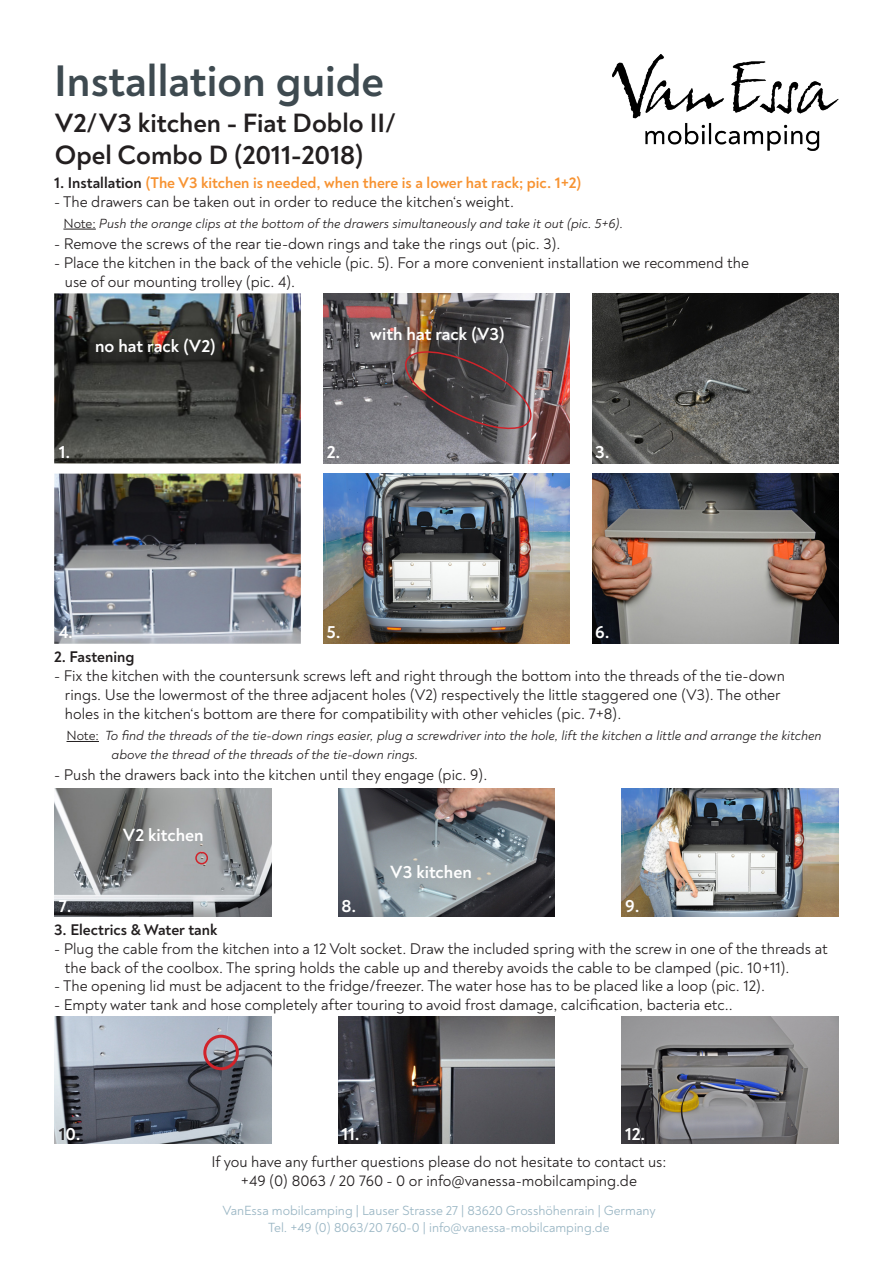
<style>
.page{position:relative;width:893px;height:1263px;background:#fff}
.page>*{position:absolute;margin:0;border:0;box-sizing:border-box;transform-origin:0 0}
.t1{font:700 45px "Noah";color:#3e4a50}
.t2{font:700 27px "Noah";color:#231f20}
.t3{font:700 18px "Noah";color:#fff}
.t4{font:15.75px "Noah";color:#231f20}
.t5{font:700 15.75px "Noah";color:#f79332}
.t6{font:700 15.75px "Noah";color:#231f20}
.t7{font:italic 13.5px "Noah";color:#231f20}
.t8{font:13.5px "Noah";color:#9ab6c4}
.s1{color:#231f20}
.s2{font-style:normal}
</style>
<div class="page">
<hr style="left:67px;top:741px;width:32px;height:1px;background:#231f20">
<hr style="left:63px;top:229px;width:33px;height:1px;background:#231f20">
<img style="left:54px;top:293px;width:247px;height:170px">
<img style="left:323px;top:293px;width:247px;height:170px">
<img style="left:592px;top:293px;width:247px;height:170px">
<img style="left:54px;top:474px;width:247px;height:170px">
<img style="left:323px;top:474px;width:247px;height:170px">
<img style="left:592px;top:474px;width:247px;height:170px">
<img style="left:54px;top:789px;width:217px;height:127px">
<img style="left:338px;top:789px;width:217px;height:127px">
<img style="left:622px;top:789px;width:217px;height:127px">
<img style="left:338px;top:1016px;width:217px;height:128px">
<img style="left:622px;top:1016px;width:217px;height:128px">
<svg style="left:398px;top:347px;width:138px;height:86px;background:#615657"></svg>
<div style="left:195px;top:852px;width:13px;height:12px;border:2px solid #d1232a;border-radius:50%"></div>
<img style="left:54px;top:1016px;width:217px;height:128px">
<div style="left:203px;top:1035px;width:36px;height:35px;border:3px solid #d1232a;border-radius:50%"></div>
<img style="left:612px;top:54px;width:227px;height:96px">
<p class="t1" style="left:54px;top:53px;width:331px">Installation guide</p>
<p class="t2" style="left:55px;top:105px;width:343px">V2/V3 kitchen - Fiat Doblo II/</p>
<p class="t2" style="left:55px;top:138px;width:310px">Opel Combo D (2011-2018)</p>
<p class="t5" style="left:54px;top:173px;width:529px"><span class="s1">1. Installation</span> (The V3 kitchen is needed, when there is a lower hat rack; pic. 1+2)</p>
<p class="t4" style="left:54px;top:192px;width:461px">- The drawers can be taken out in order to reduce the kitchen‘s weight.</p>
<p class="t7" style="left:63px;top:215px;width:561px"><span class="s2">Note:</span> Push the orange clips at the bottom of the drawers simultaneously and take it out (pic. 5+6).</p>
<p class="t4" style="left:54px;top:234px;width:508px">- Remove the screws of the rear tie-down rings and take the rings out (pic. 3).</p>
<p class="t4" style="left:54px;top:253px;width:696px">- Place the kitchen in the back of the vehicle (pic. 5). For a more convenient installation we recommend the</p>
<p class="t4" style="left:65px;top:272px;width:232px">use of our mounting trolley (pic. 4).</p>
<p class="t3" style="left:95px;top:334px;width:122px">no hat rack (V2)</p>
<p class="t3" style="left:370px;top:323px;width:136px">with hat rack (V3)</p>
<p class="t3" style="left:59px;top:441px;width:13px">1.</p>
<p class="t3" style="left:327px;top:441px;width:15px">2.</p>
<p class="t3" style="left:595px;top:441px;width:16px">3.</p>
<p class="t3" style="left:59px;top:620px;width:16px">4.</p>
<p class="t3" style="left:327px;top:620px;width:15px">5.</p>
<p class="t3" style="left:595px;top:620px;width:16px">6.</p>
<p class="t6" style="left:54px;top:647px;width:82px">2. Fastening</p>
<p class="t4" style="left:54px;top:666px;width:732px">- Fix the kitchen with the countersunk screws left and right through the bottom into the threads of the tie-down</p>
<p class="t4" style="left:65px;top:685px;width:717px">rings. Use the lowermost of the three adjacent holes (V2) respectively the little staggered one (V3). The other</p>
<p class="t4" style="left:65px;top:704px;width:558px">holes in the kitchen‘s bottom are there for compatibility with other vehicles (pic. 7+8).</p>
<p class="t7" style="left:67px;top:727px;width:757px"><span class="s2">Note:</span> To find the threads of the tie-down rings easier, plug a screwdriver into the hole, lift the kitchen a little and arrange the kitchen</p>
<p class="t7" style="left:112px;top:746px;width:308px">above the thread of the threads of the tie-down rings.</p>
<p class="t4" style="left:54px;top:765px;width:435px">- Push the drawers back into the kitchen until they engage (pic. 9).</p>
<p class="t3" style="left:123px;top:823px;width:82px">V2 kitchen</p>
<p class="t3" style="left:59px;top:894px;width:14px">7.</p>
<p class="t3" style="left:341px;top:894px;width:16px">8.</p>
<p class="t3" style="left:390px;top:860px;width:83px">V3 kitchen</p>
<p class="t3" style="left:625px;top:894px;width:16px">9.</p>
<p class="t6" style="left:54px;top:919px;width:165px">3. Electrics &amp; Water tank</p>
<p class="t4" style="left:54px;top:939px;width:775px">- Plug the cable from the kitchen into a 12 Volt socket. Draw the included spring with the screw in one of the threads at</p>
<p class="t4" style="left:65px;top:957px;width:726px">the back of the coolbox. The spring holds the cable up and thereby avoids the cable to be clamped (pic. 10+11).</p>
<p class="t4" style="left:54px;top:976px;width:712px">- The opening lid must be adjacent to the fridge/freezer. The water hose has to be placed like a loop (pic. 12).</p>
<p class="t4" style="left:54px;top:995px;width:680px">- Empty water tank and hose completely after touring to avoid frost damage, calcification, bacteria etc..</p>
<p class="t3" style="left:59px;top:1122px;width:24px"><span class="s1">1</span>0.</p>
<p class="t3" style="left:341px;top:1122px;width:20px">11.</p>
<p class="t3" style="left:625px;top:1122px;width:22px">12.</p>
<p class="t4" style="left:211px;top:1152px;width:457px">If you have any further questions please do not hesitate to contact us:</p>
<p class="t4" style="left:241px;top:1171px;width:398px">+49 (0) 8063 / 20 760 - 0 or info@vanessa-mobilcamping.de</p>
<p class="t8" style="left:222px;top:1202px;width:435px">VanEssa mobilcamping | Lauser Strasse 27 | 83620 Grosshöhenrain | Germany</p>
<p class="t8" style="left:268px;top:1219px;width:343px">Tel. +49 (0) 8063/20 760-0 | info@vanessa-mobilcamping.de</p>
</div>
